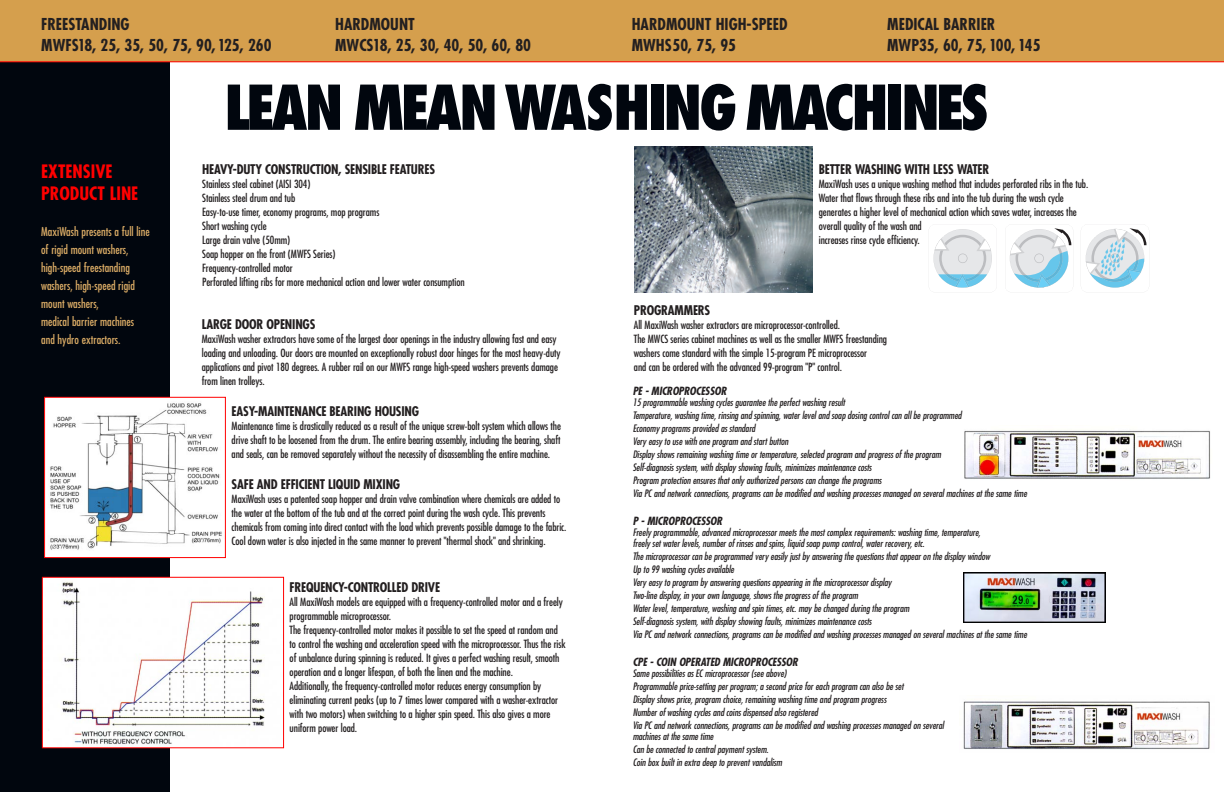
<style>
.page{position:relative;width:1224px;height:792px;background:#fff}
.page>*{position:absolute;margin:0;border:0;box-sizing:border-box;transform-origin:0 0}
.t1{font:800 condensed 60px "Futura";letter-spacing:-.06em;color:#01060e}
.t2{font:700 condensed 18px/22.8px "Futura";color:#f00}
.t3{font:700 condensed 16px "Futura";color:#231f20}
.t4{font:700 condensed 13px "Futura";letter-spacing:-.015em;color:#231f20}
.t5{font:condensed 12px/18px "Futura";color:#dbac66}
.t6{font:condensed 11px/14px "Futura";letter-spacing:-.01em;color:#231f20}
.t7{font:italic 700 condensed 11px "Futura";letter-spacing:-.01em;color:#231f20}
.t8{font:italic condensed 10px/13px "Futura";letter-spacing:-.01em;color:#231f20}
</style>
<div class="page">
<div style="left:0;top:54px;width:169px;height:738px;background:#01060e"></div>
<div style="left:0;top:0;width:1224px;height:62px;background:#d59f4d"></div>
<img style="left:46px;top:399px;width:176px;height:157px">
<div style="left:44px;top:397px;width:182px;height:161px;border:1px solid #f00"></div>
<img style="left:44px;top:579px;width:221px;height:167px">
<div style="left:42px;top:577px;width:242px;height:171px;border:1px solid #f00"></div>
<svg style="left:933px;top:229px;width:59px;height:59px"></svg>
<svg style="left:1009px;top:228px;width:63px;height:60px"></svg>
<svg style="left:1085px;top:228px;width:62px;height:60px"></svg>
<img style="left:964px;top:430px;width:247px;height:49px">
<img style="left:964px;top:572px;width:142px;height:51px">
<img style="left:634px;top:146px;width:179px;height:147px">
<img style="left:963px;top:701px;width:247px;height:48px">
<hr style="left:0;top:61px;width:1224px;height:1px;background:#f00">
<h3 class="t3" style="left:332px;top:13px;width:150px">MWCS18, 23, 35, 50, 80</h3>
<h3 class="t3" style="left:512px;top:13px;width:458px">MWHS50, 75, 95 MWP35, 60, 75, 100, 145, 200, 300, 400 MWX25, 35, 45</h3>
<h3 class="t3" style="left:41px;top:17px;width:90px">FREESTANDING</h3>
<h3 class="t3" style="left:335px;top:17px;width:81px">HARDMOUNT</h3>
<h3 class="t3" style="left:632px;top:17px;width:157px">HARDMOUNT HIGH-SPEED</h3>
<h3 class="t3" style="left:887px;top:17px;width:110px">MEDICAL BARRIER</h3>
<h3 class="t3" style="left:41px;top:38px;width:232px">MWFS18, 25, 35, 50, 75, 90,125, 260</h3>
<h3 class="t3" style="left:335px;top:38px;width:198px">MWCS18, 25, 30, 40, 50, 60, 80</h3>
<h3 class="t3" style="left:632px;top:38px;width:106px">MWHS50, 75, 95</h3>
<h3 class="t3" style="left:887px;top:38px;width:155px">MWP35, 60, 75, 100, 145</h3>
<h2 class="t2" style="left:41px;top:161px;width:99px">EXTENSIVE<br>PRODUCT LINE</h2>
<p class="t5" style="left:41px;top:224px;width:110px">MaxiWash presents a full line of rigid mount washers, high-speed freestanding washers, high-speed rigid mount washers,<br>medical barrier machines and hydro extractors.</p>
<h1 class="t1" style="left:224px;top:82px;width:766px">LEAN MEAN WASHING MACHINES</h1>
<p class="t4" style="left:202px;top:163px;width:234px">HEAVY-DUTY CONSTRUCTION, SENSIBLE FEATURES</p>
<p class="t6" style="left:202px;top:177px;width:264px">Stainless steel cabinet (AISI 304)<br>Stainless steel drum and tub<br>Easy-to-use timer, economy programs, mop programs<br>Short washing cycle<br>Large drain valve (50mm)<br>Soap hopper on the front (MWFS Series)<br>Frequency-controlled motor<br>Perforated lifting ribs for more mechanical action and lower water consumption</p>
<p class="t4" style="left:202px;top:319px;width:115px">LARGE DOOR OPENINGS</p>
<p class="t6" style="left:202px;top:333px;width:360px">MaxiWash washer extractors have some of the largest door openings in the industry allowing fast and easy loading and unloading. Our doors are mounted on exceptionally robust door hinges for the most heavy-duty applications and pivot 180 degrees. A rubber rail on our MWFS range high-speed washers prevents damage from linen trolleys.</p>
<p class="t4" style="left:232px;top:406px;width:189px">EASY-MAINTENANCE BEARING HOUSING</p>
<p class="t6" style="left:232px;top:420px;width:331px;text-align:justify">Maintenance time is drastically reduced as a result of the unique screw-bolt system which allows the drive shaft to be loosened from the drum. The entire bearing assembly, including the bearing, shaft and seals, can be removed separately without the necessity of disassembling the entire machine.</p>
<p class="t4" style="left:232px;top:479px;width:170px">SAFE AND EFFICIENT LIQUID MIXING</p>
<p class="t6" style="left:232px;top:493px;width:336px">MaxiWash uses a patented soap hopper and drain valve combination where chemicals are added to the water at the bottom of the tub and at the correct point during the wash cycle. This prevents chemicals from coming into direct contact with the load which prevents possible damage to the fabric.<br>Cool down water is also injected in the same manner to prevent "thermal shock" and shrinking.</p>
<p class="t4" style="left:290px;top:581px;width:152px">FREQUENCY-CONTROLLED DRIVE</p>
<p class="t6" style="left:290px;top:595px;width:278px">All MaxiWash models are equipped with a frequency-controlled motor and a freely programmable microprocessor.<br>The frequency-controlled motor makes it possible to set the speed at random and to control the washing and acceleration speed with the microprocessor. Thus the risk of unbalance during spinning is reduced. It gives a perfect washing result, smooth operation and a longer lifespan, of both the linen and the machine.<br>Additionally, the frequency-controlled motor reduces energy consumption by eliminating current peaks (up to 7 times lower compared with a washer-extractor with two motors) when switching to a higher spin speed. This also gives a more uniform power load.</p>
<p class="t4" style="left:819px;top:163px;width:172px">BETTER WASHING WITH LESS WATER</p>
<p class="t6" style="left:819px;top:177px;width:271px">MaxiWash uses a unique washing method that includes perforated ribs in the tub.<br>Water that flows through these ribs and into the tub during the wash cycle generates a higher level of mechanical action which saves water, increases the overall quality of the wash and<br>increases rinse cycle efficiency.</p>
<p class="t4" style="left:634px;top:304px;width:78px">PROGRAMMERS</p>
<p class="t6" style="left:634px;top:319px;width:255px">All MaxiWash washer extractors are microprocessor-controlled.<br>The MWCS series cabinet machines as well as the smaller MWFS freestanding washers come standard with the simple 15-program PE microprocessor<br>and can be ordered with the advanced 99-program "P" control.</p>
<p class="t7" style="left:633px;top:386px;width:95px">PE - MICROPROCESSOR</p>
<p class="t8" style="left:633px;top:396px;width:396px">15 programmable washing cycles guarantee the perfect washing result<br>Temperature, washing time, rinsing and spinning, water level and soap dosing control can all be programmed<br>Economy programs provided as standard<br>Very easy to use with one program and start button<br>Display shows remaining washing time or temperature, selected program and progress of the program<br>Self-diagnosis system, with display showing faults, minimizes maintenance costs<br>Program protection ensures that only authorized persons can change the programs<br>Via PC and network connections, programs can be modified and washing processes managed on several machines at the same time</p>
<p class="t7" style="left:633px;top:516px;width:91px">P - MICROPROCESSOR</p>
<p class="t8" style="left:633px;top:527px;width:349px;line-height:11px">Freely programmable, advanced microprocessor meets the most complex requirements: washing time, temperature, freely set water levels, number of rinses and spins, liquid soap pump control, water recovery, etc.</p>
<p class="t8" style="left:633px;top:550px;width:396px">The microprocessor can be programmed very easily just by answering the questions that appear on the display window<br>Up to 99 washing cycles available<br>Very easy to program by answering questions appearing in the microprocessor display<br>Two-line display, in your own language, shows the progress of the program<br>Water level, temperature, washing and spin times, etc. may be changed during the program<br>Self-diagnosis system, with display showing faults, minimizes maintenance costs<br>Via PC and network connections, programs can be modified and washing processes managed on several machines at the same time</p>
<p class="t7" style="left:633px;top:657px;width:167px">CPE - COIN OPERATED MICROPROCESSOR</p>
<p class="t8" style="left:633px;top:668px;width:313px">Same possibilities as EC microprocessor (see above)<br>Programmable price-setting per program; a second price for each program can also be set<br>Display shows price, program choice, remaining washing time and program progress<br>Number of washing cycles and coins dispensed also registered<br>Via PC and network connections, programs can be modified and washing processes managed on several</p>
<p class="t8" style="left:633px;top:731px;width:151px">machines at the same time<br>Can be connected to central payment system.<br>Coin box built in extra deep to prevent vandalism</p>
</div>
